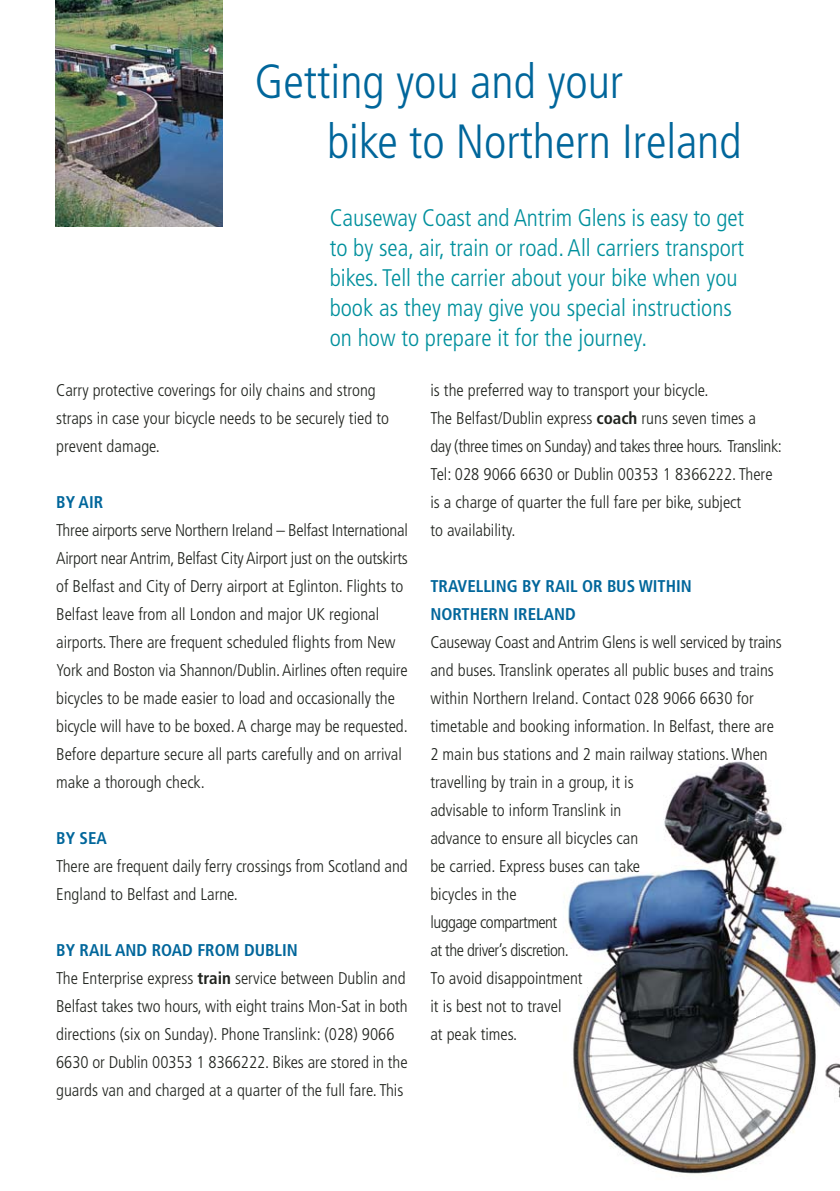
<style>
.page{position:relative;width:840px;height:1191px;background:#fff}
.page>*{position:absolute;margin:0;border:0;box-sizing:border-box;transform-origin:0 0}
.t1{font:300 condensed 48px/60px "Frutiger";color:#00669b}
.t2{font:300 condensed 24px/30px "Frutiger";color:#00909d}
.t3{font:300 condensed 17px/28px "Frutiger";color:#20231e}
.t4{font:700 condensed 17px/28px "Frutiger";color:#00669b}
.s1{font-weight:700;color:#00669b}
.s2{font-weight:700}
</style>
<div class="page">
<img style="left:564px;top:761px;width:275px;height:413px">
<img style="left:56px;top:0;width:166px;height:226px">
<h1 class="t1" style="left:327px;top:56px;width:416px;text-indent:-72px">Getting you and your<br>bike to Northern Ireland</h1>
<h2 class="t2" style="left:329px;top:205px;width:416px">Causeway Coast and Antrim Glens is easy to get to by sea, air, train or road. All carriers transport bikes. Tell the carrier about your bike when you book as they may give you special instructions on how to prepare it for the journey.</h2>
<p class="t3" style="left:56px;top:377px;width:334px">Carry protective coverings for oily chains and strong straps in case your bicycle needs to be securely tied to prevent damage.</p>
<p class="t4" style="left:56px;top:489px;width:48px">BY AIR</p>
<p class="t3" style="left:56px;top:517px;width:353px">Three airports serve Northern Ireland – Belfast International Airport near Antrim, Belfast City Airport just on the outskirts of Belfast and City of Derry airport at Eglinton. Flights to Belfast leave from all London and major UK regional airports. There are frequent scheduled flights from New York and Boston via Shannon/Dublin. Airlines often require bicycles to be made easier to load and occasionally the bicycle will have to be boxed. A charge may be requested.<br>Before departure secure all parts carefully and on arrival make a thorough check.</p>
<p class="t4" style="left:56px;top:825px;width:52px">BY SEA</p>
<p class="t3" style="left:56px;top:853px;width:353px">There are frequent daily ferry crossings from Scotland and<br>England to Belfast and Larne.</p>
<p class="t3" style="left:56px;top:937px;width:353px"><span class="s1">BY RAIL AND ROAD FROM DUBLIN<br></span>The Enterprise express <span class="s2">train</span> service between Dublin and Belfast takes two hours, with eight trains Mon-Sat in both directions (six on Sunday). Phone Translink: (028) 9066<br>6630 or Dublin 00353 1 8366222. Bikes are stored in the guards van and charged at a quarter of the full fare. This</p>
<p class="t3" style="left:430px;top:377px;width:353px">is the preferred way to transport your bicycle.<br>The Belfast/Dublin express <span class="s2">coach</span> runs seven times a<br>day (three times on Sunday) and takes three hours. Translink:<br>Tel: 028 9066 6630 or Dublin 00353 1 8366222. There is a charge of quarter the full fare per bike, subject<br>to availability.</p>
<p class="t4" style="left:430px;top:573px;width:263px">TRAVELLING BY RAIL OR BUS WITHIN<br>NORTHERN IRELAND</p>
<p class="t3" style="left:430px;top:629px;width:353px">Causeway Coast and Antrim Glens is well serviced by trains and buses. Translink operates all public buses and trains within Northern Ireland. Contact 028 9066 6630 for timetable and booking information. In Belfast, there are 2 main bus stations and 2 main railway stations. When travelling by train in a group, it is<br>advisable to inform Translink in<br>advance to ensure all bicycles can<br>be carried. Express buses can take<br>bicycles in the<br>luggage compartment<br>at the driver’s discretion.<br>To avoid disappointment<br>it is best not to travel<br>at peak times.</p>
</div>
